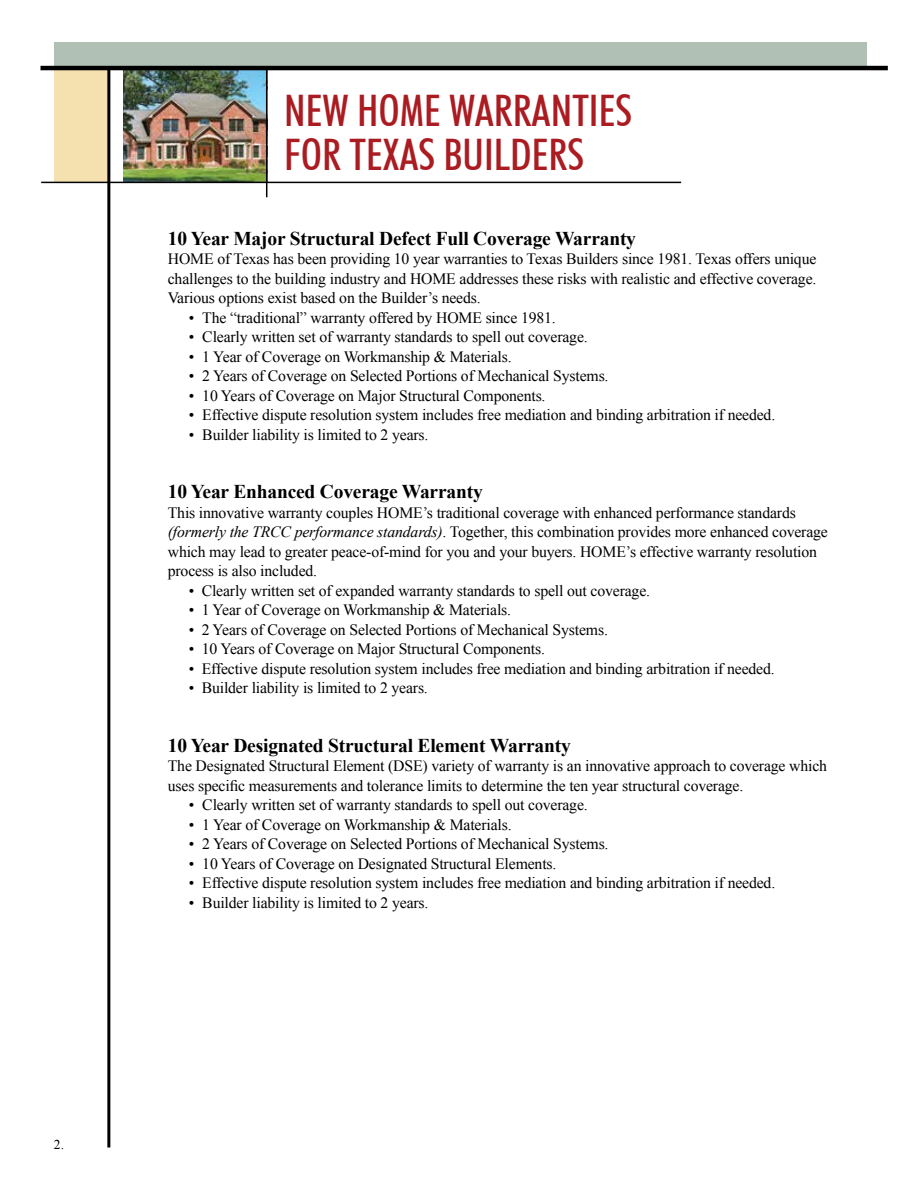
<style>
.page{position:relative;width:918px;height:1188px;background:#fff}
.page>*{position:absolute;margin:0;border:0;box-sizing:border-box;transform-origin:0 0}
.t1{font:500 condensed 43.5px/43.5px "Futura BT";color:#aa1c21}
.t2{font:700 19.5px "Times New Roman";letter-spacing:-.01em;color:#000}
.t3{font:15.75px/19.5px "Times New Roman";letter-spacing:-.01em;color:#000}
.t4{font:13.5px "Times New Roman";color:#000}
.s1{font-style:italic}
</style>
<div class="page">
<div style="left:54px;top:42px;width:813px;height:27px;background:#b0c0b5"></div>
<img style="left:123px;top:70px;width:143px;height:112px">
<div style="left:54px;top:70px;width:56px;height:112px;background:#f5e0af"></div>
<hr style="left:41px;top:182px;width:640px;height:1px;background:#000">
<hr style="left:40px;top:66px;width:848px;height:4px;background:#000">
<hr style="left:266px;top:69px;width:1px;height:128px;background:#000">
<hr style="left:107px;top:66px;width:3px;height:1081px;background:#000">
<p class="t4" style="left:54px;top:1136px;width:12px">2.</p>
<h1 class="t1" style="left:284px;top:89px;width:349px">NEW HOME WARRANTIES<br>FOR TEXAS BUILDERS</h1>
<p class="t2" style="left:168px;top:225px;width:470px">10 Year Major Structural Defect Full Coverage Warranty</p>
<p class="t3" style="left:168px;top:249px;width:650px;text-align:justify">HOME of Texas has been providing 10 year warranties to Texas Builders since 1981. Texas offers unique challenges to the building industry and HOME addresses these risks with realistic and effective coverage.<br>Various options exist based on the Builder’s needs.</p>
<p class="t3" style="left:189px;top:308px;width:369px">• The “traditional” warranty offered by HOME since 1981.</p>
<p class="t3" style="left:189px;top:327px;width:400px">• Clearly written set of warranty standards to spell out coverage.</p>
<p class="t3" style="left:189px;top:347px;width:324px">• 1 Year of Coverage on Workmanship &amp; Materials.</p>
<p class="t3" style="left:189px;top:366px;width:421px">• 2 Years of Coverage on Selected Portions of Mechanical Systems.</p>
<p class="t3" style="left:189px;top:386px;width:358px">• 10 Years of Coverage on Major Structural Components.</p>
<p class="t3" style="left:189px;top:405px;width:588px">• Effective dispute resolution system includes free mediation and binding arbitration if needed.</p>
<p class="t3" style="left:189px;top:425px;width:241px">• Builder liability is limited to 2 years.</p>
<p class="t2" style="left:168px;top:478px;width:316px">10 Year Enhanced Coverage Warranty</p>
<p class="t3" style="left:168px;top:503px;width:662px">This innovative warranty couples HOME’s traditional coverage with enhanced performance standards <span class="s1">(formerly the TRCC performance standards)</span>. Together, this combination provides more enhanced coverage which may lead to greater peace-of-mind for you and your buyers. HOME’s effective warranty resolution process is also included.</p>
<p class="t3" style="left:189px;top:581px;width:463px">• Clearly written set of expanded warranty standards to spell out coverage.</p>
<p class="t3" style="left:189px;top:600px;width:324px">• 1 Year of Coverage on Workmanship &amp; Materials.</p>
<p class="t3" style="left:189px;top:620px;width:421px">• 2 Years of Coverage on Selected Portions of Mechanical Systems.</p>
<p class="t3" style="left:189px;top:639px;width:358px">• 10 Years of Coverage on Major Structural Components.</p>
<p class="t3" style="left:189px;top:659px;width:587px">• Effective dispute resolution system includes free mediation and binding arbitration if needed.</p>
<p class="t3" style="left:189px;top:678px;width:241px">• Builder liability is limited to 2 years.</p>
<p class="t2" style="left:168px;top:732px;width:405px">10 Year Designated Structural Element Warranty</p>
<p class="t3" style="left:168px;top:756px;width:661px">The Designated Structural Element (DSE) variety of warranty is an innovative approach to coverage which uses specific measurements and tolerance limits to determine the ten year structural coverage.</p>
<p class="t3" style="left:189px;top:795px;width:400px">• Clearly written set of warranty standards to spell out coverage.</p>
<p class="t3" style="left:189px;top:815px;width:324px">• 1 Year of Coverage on Workmanship &amp; Materials.</p>
<p class="t3" style="left:189px;top:834px;width:421px">• 2 Years of Coverage on Selected Portions of Mechanical Systems.</p>
<p class="t3" style="left:189px;top:854px;width:369px">• 10 Years of Coverage on Designated Structural Elements.</p>
<p class="t3" style="left:189px;top:873px;width:588px">• Effective dispute resolution system includes free mediation and binding arbitration if needed.</p>
<p class="t3" style="left:189px;top:893px;width:241px">• Builder liability is limited to 2 years.</p>
</div>
